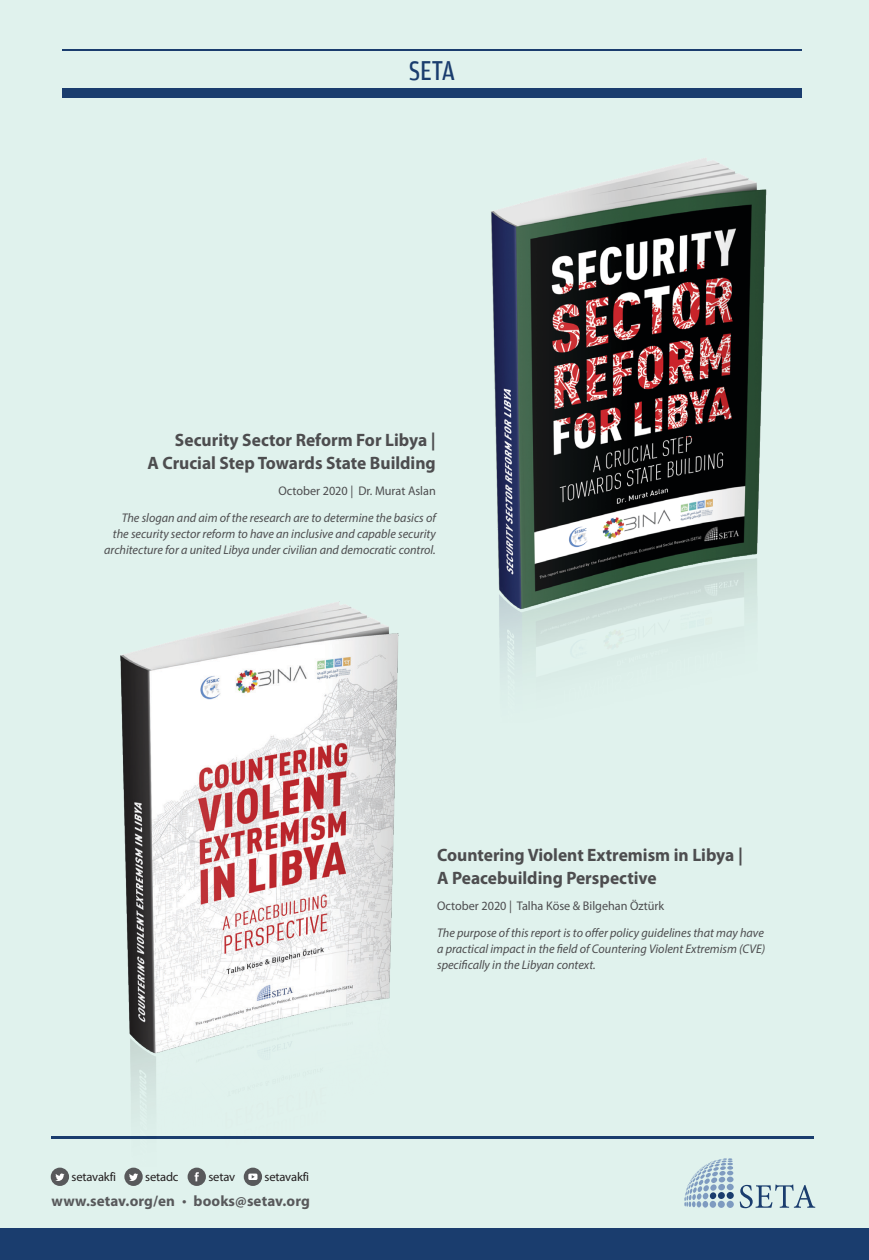
<style>
.page{position:relative;width:869px;height:1260px;background:#fff}
.page>*{position:absolute;margin:0;border:0;box-sizing:border-box;transform-origin:0 0}
.t1{font:28.7px "Amplitude Cond Regular Z";color:#1a3d6e}
.t2{font:700 18.03px/22.8px "Myriad Pro";color:#4d4d4f;text-align:right}
.t3{font:700 15.05px "Myriad Pro";letter-spacing:.005em;color:#58595b}
.t4{font:italic 12.6px/26.4px "Myriad Pro";color:#4d4d4f;text-align:right}
.t5{font:12.6px "Myriad Pro";letter-spacing:-.015em;color:#231f20}
.s1{font-style:normal}
.s2{font-weight:400;font-size:16.1px}
</style>
<div class="page">
<div style="left:0;top:0;width:868px;height:1260px;background:#e0f2ed"></div>
<div style="left:0;top:1228px;width:868px;height:32px;background:#1a3d6e"></div>
<hr style="left:51px;top:1136px;width:761px;height:3px;background:#1a3d6e">
<svg style="left:684px;top:1158px;width:49px;height:50px"></svg>
<div style="left:726px;top:1184px;width:7px;height:6px;background:#7e9bc0;border-radius:50%"></div>
<div style="left:726px;top:1192px;width:7px;height:7px;background:#1a3d6e;border-radius:50%"></div>
<div style="left:726px;top:1201px;width:7px;height:7px;background:#7e9bc0;border-radius:50%"></div>
<svg style="left:739px;top:1185px;width:75px;height:23px"></svg>
<div style="left:187px;top:1168px;width:19px;height:18px;background:#58595b;border-radius:50%"></div>
<svg style="left:194px;top:1172px;width:5px;height:9px"></svg>
<div style="left:51px;top:1168px;width:18px;height:18px;background:#58595b;border-radius:50%"></div>
<svg style="left:55px;top:1174px;width:9px;height:7px"></svg>
<div style="left:124px;top:1168px;width:19px;height:18px;background:#58595b;border-radius:50%"></div>
<svg style="left:129px;top:1174px;width:9px;height:7px"></svg>
<svg style="left:243px;top:1168px;width:19px;height:18px"></svg>
<svg style="left:248px;top:1174px;width:9px;height:6px"></svg>
<div style="left:62px;top:88px;width:739px;height:9px;background:#1a3d6e"></div>
<hr style="left:62px;top:49px;width:739px;height:1px;background:#1a3d6e">
<img style="left:460px;top:97px;width:314px;height:567px">
<img style="left:120px;top:601px;width:279px;height:567px">
<p class="t1" style="left:408px;top:55px;width:48px">SETA</p>
<p class="t2" style="left:147px;top:428px;width:290px">Security Sector Reform For Libya |<br>A Crucial Step Towards State Building</p>
<p class="t4" style="left:122px;top:478px;width:315px"><span class="s1">October 2020 | Dr. Murat Aslan<br></span>The slogan and aim of the research are to determine the basics of</p>
<p class="t4" style="left:104px;top:525px;width:333px;line-height:16.1px">the security sector reform to have an inclusive and capable security architecture for a united Libya under civilian and democratic control.</p>
<p class="t5" style="left:72px;top:1169px;width:46px">setavakfi</p>
<p class="t5" style="left:145px;top:1169px;width:35px">setadc</p>
<p class="t5" style="left:208px;top:1169px;width:28px">setav</p>
<p class="t5" style="left:264px;top:1169px;width:46px">setavakfi</p>
<p class="t3" style="left:51px;top:1191px;width:125px">www.setav.org/en</p>
<p class="t3" style="left:182px;top:1191px;width:129px"><span class="s2">•</span> books@setav.org</p>
<p class="t2" style="left:437px;top:843px;width:307px;text-align:left">Countering Violent Extremism in Libya |<br>A Peacebuilding Perspective</p>
<p class="t4" style="left:437px;top:893px;width:328px;text-align:left"><span class="s1">October 2020 | Talha Köse &amp; Bilgehan Öztürk<br></span>The purpose of this report tois offer policy guidelines that may have</p>
<p class="t4" style="left:437px;top:940px;width:329px;line-height:16.1px;text-align:left">a practical impact in the field of Countering Violent Extremism (CVE( specifically in the Libyan context.</p>
</div>
